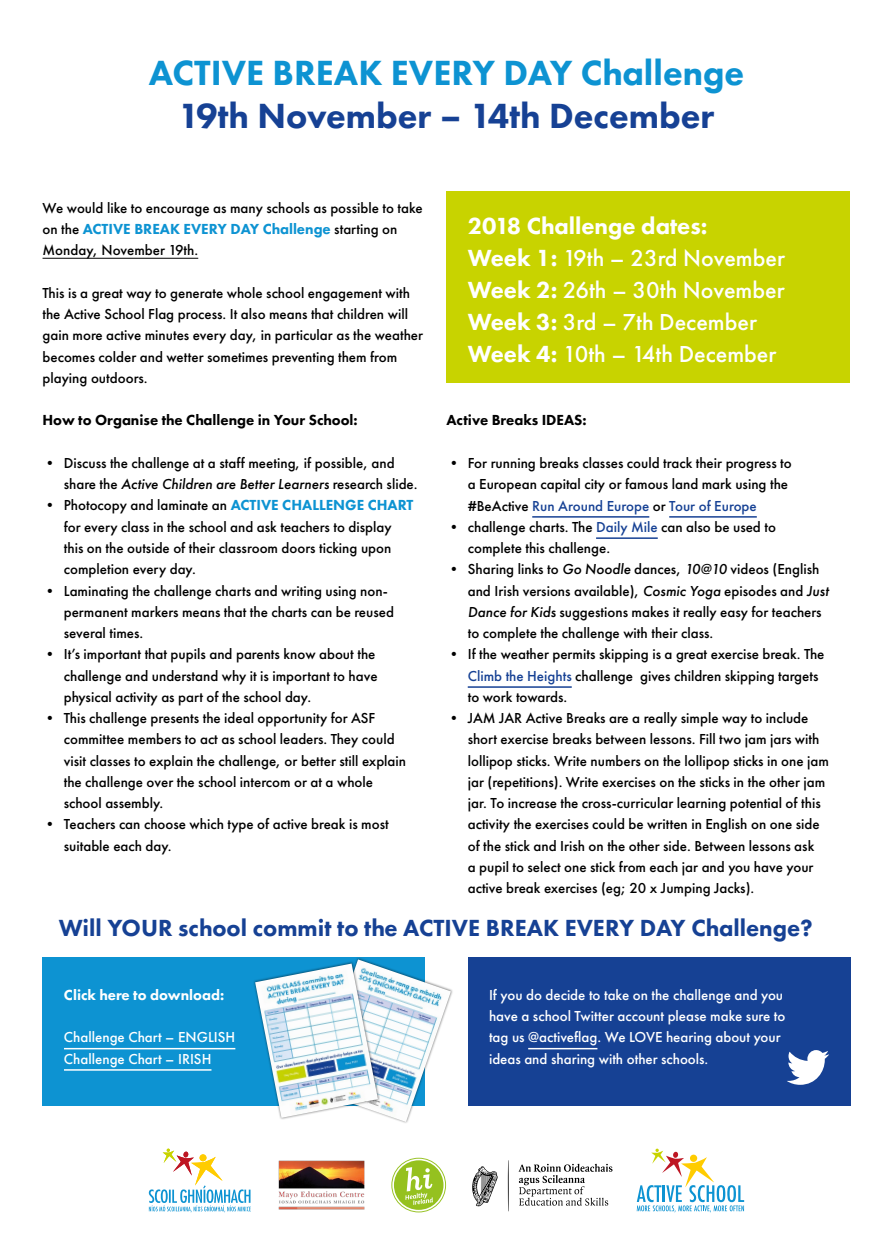
<style>
.page{position:relative;width:893px;height:1255px;background:#fff}
.page>*{position:absolute;margin:0;border:0;box-sizing:border-box;transform-origin:0 0}
.t1{font:800 36px "Futura PT";color:#0d93d2}
.t2{font:800 36px "Futura PT";color:#164194}
.t3{font:500 24px/32px "Futura PT";color:#fff}
.t4{font:800 24px "Futura PT";color:#164194}
.t5{font:500 15px/21.3px "Futura PT";color:#000}
.t6{font:500 15px/21.3px "Futura PT";color:#fff}
.t7{font:800 15px "Futura PT";color:#000}
.t8{font:800 15px "Futura PT";color:#fff}
.s1{font-weight:800;color:#0d93d2}
.s2{font-style:italic}
.s3{font-weight:800}
.s4{color:#164194}
</style>
<div class="page">
<div style="left:468px;top:957px;width:382px;height:149px;background:#164194"></div>
<hr style="left:528px;top:1047px;width:69px;height:2px;background:#fff">
<svg style="left:787px;top:1050px;width:42px;height:34px"></svg>
<div style="left:43px;top:957px;width:382px;height:149px;background:#0d93d2"></div>
<div style="left:311px;top:957px;width:142px;height:167px;background:#000;opacity:.5"></div>
<img style="left:313px;top:959px;width:138px;height:162px">
<img style="left:278px;top:1160px;width:87px;height:50px">
<svg style="left:391px;top:1157px;width:55px;height:55px"></svg>
<svg style="left:637px;top:1148px;width:107px;height:64px"></svg>
<svg style="left:149px;top:1148px;width:102px;height:64px"></svg>
<svg style="left:472px;top:1160px;width:141px;height:51px"></svg>
<hr style="left:64px;top:1047px;width:171px;height:2px;background:#fff">
<hr style="left:64px;top:1069px;width:147px;height:1px;background:#fff">
<hr style="left:43px;top:258px;width:155px;height:1px;background:#000">
<hr style="left:532px;top:516px;width:117px;height:1px;background:#164194">
<hr style="left:669px;top:516px;width:88px;height:1px;background:#164194">
<hr style="left:596px;top:537px;width:62px;height:2px;background:#164194">
<hr style="left:468px;top:686px;width:104px;height:1px;background:#164194">
<div style="left:253px;top:961px;width:127px;height:159px;background:#000;opacity:.5"></div>
<img style="left:255px;top:963px;width:123px;height:154px">
<div style="left:446px;top:191px;width:404px;height:192px;background:#c8d300"></div>
<h1 class="t1" style="left:149px;top:51px;width:597px">ACTIVE BREAK EVERY DAY Challenge</h1>
<h1 class="t2" style="left:179px;top:93px;width:537px">19th November – 14th December</h1>
<p class="t5" style="left:43px;top:197px;width:382px">We would like to encourage as many schools as possible to take on the <span class="s1">ACTIVE BREAK EVERY DAY Challenge</span> starting on<br>Monday, November 19th.</p>
<p class="t5" style="left:43px;top:282px;width:382px">This is a great way to generate whole school engagement with the Active School Flag process. It also means that children will gain more active minutes every day, in particular as the weather becomes colder and wetter sometimes preventing them from playing outdoors.</p>
<p class="t7" style="left:43px;top:411px;width:317px">How to Organise the Challenge in Your School:</p>
<p class="t5" style="left:64px;top:452px;width:355px;text-indent:-21px">• Discuss the challenge at a staff meeting, if possible, and share the <span class="s2">Active Children are Better Learners</span> research slide.</p>
<p class="t5" style="left:64px;top:495px;width:351px;text-indent:-21px">• Photocopy and laminate an <span class="s1">ACTIVE CHALLENGE CHART </span>for every class in the school and ask teachers to display this on the outside of their classroom doors ticking upon completion every day.</p>
<p class="t5" style="left:64px;top:580px;width:332px;text-indent:-21px">• Laminating the challenge charts and writing using non&shy;permanent markers means that the charts can be reused several times.</p>
<p class="t5" style="left:64px;top:643px;width:315px;text-indent:-21px">• It’s important that pupils and parents know about the challenge and understand why it is important to have physical activity as part of the school day.</p>
<p class="t5" style="left:64px;top:707px;width:344px;text-indent:-21px">• This challenge presents the ideal opportunity for ASF committee members to act as school leaders. They could visit classes to explain the challenge, or better still explain the challenge over the school intercom or at a whole school assembly.</p>
<p class="t5" style="left:64px;top:813px;width:327px;text-indent:-21px">• Teachers can choose which type of active break is most suitable each day.</p>
<h2 class="t3" style="left:468px;top:210px;width:319px"><span class="s3">2018 Challenge dates:<br>Week 1:</span> 19th – 23rd November<br><span class="s3">Week 2:</span> 26th – 30th November<br><span class="s3">Week 3:</span> 3rd – 7th December<br><span class="s3">Week 4:</span> 10th – 14th December</h2>
<p class="t7" style="left:446px;top:411px;width:142px">Active Breaks IDEAS:</p>
<p class="t5" style="left:468px;top:452px;width:326px;text-indent:-21px">• For running breaks classes could track their progress to a European capital city or famous land mark using the #BeActive <span class="s4">Run Around Europe</span> or <span class="s4">Tour of Europe</span></p>
<p class="t5" style="left:468px;top:516px;width:310px;text-indent:-21px">• challenge charts. The <span class="s4">Daily Mile</span> can also be used to complete this challenge.</p>
<p class="t5" style="left:468px;top:558px;width:362px;text-indent:-21px">• Sharing links to <span class="s2">Go Noodle</span> dances, <span class="s2">10@10</span> videos (English and Irish versions available), <span class="s2">Cosmic Yoga</span> episodes and <span class="s2">Just Dance for Kids</span> suggestions makes it really easy for teachers to complete the challenge with their class.</p>
<p class="t5" style="left:468px;top:643px;width:358px;text-indent:-21px">• If the weather permits skipping is a great exercise break. The<br><span class="s4">Climb the Heights</span> challenge gives children skipping targets to work towards.</p>
<p class="t5" style="left:468px;top:707px;width:363px;text-indent:-21px">• JAM JAR Active Breaks are a really simple way to include short exercise breaks between lessons. Fill two jam jars with lollipop sticks. Write numbers on the lollipop sticks in one jam jar (repetitions). Write exercises on the sticks in the other jam jar. To increase the cross-curricular learning potential of this activity the exercises could be written in English on one side of the stick and Irish on the other side. Between lessons ask<br>a pupil to select one stick from each jar and you have your active break exercises (eg; 20 x Jumping Jacks).</p>
<h2 class="t4" style="left:59px;top:912px;width:755px">Will YOUR school commit to the ACTIVE BREAK EVERY DAY Challenge?</h2>
<p class="t8" style="left:64px;top:985px;width:162px">Click here to download:</p>
<p class="t6" style="left:64px;top:1026px;width:173px">Challenge Chart – ENGLISH<br>Challenge Chart – IRISH</p>
<p class="t6" style="left:489px;top:984px;width:298px">If you do decide to take on the challenge and you have a school Twitter account please make sure to tag us @activeflag. We LOVE hearing about your ideas and sharing with other schools.</p>
</div>
